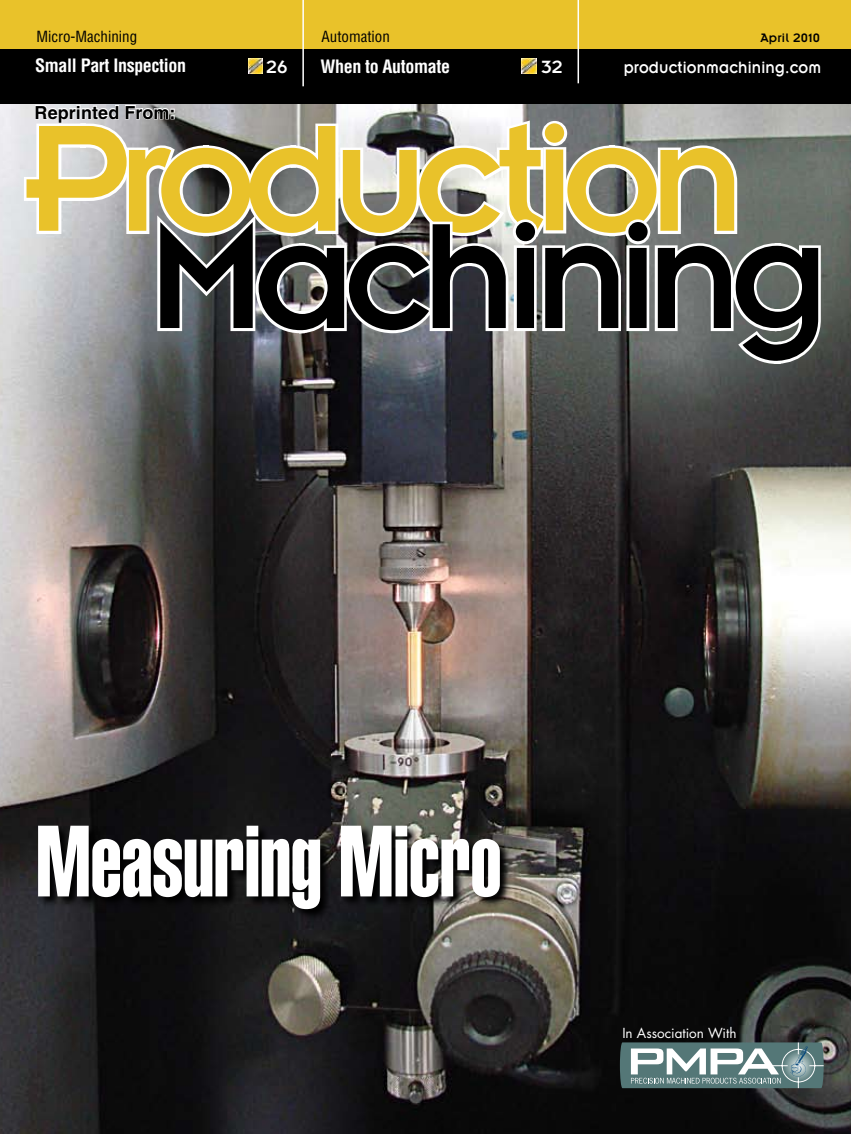
<style>
.page{position:relative;width:851px;height:1134px;background:#fff}
.page>*{position:absolute;margin:0;border:0;box-sizing:border-box;transform-origin:0 0}
.t1{font:99.3px "Helvetica LT Std Extra Comp";color:#fff;scale:.93 1}
.t2{font:19.5px "Insignia LT Std";color:#fff}
.t3{font:700 condensed 18px "Helvetica LT Std";letter-spacing:-.02em;color:#fff}
.t4{font:18px "Insignia LT Std";letter-spacing:.01em;color:#fff;scale:.91 1}
.t5{font:700 18px "Helvetica";letter-spacing:.005em;color:#000}
.t6{font:condensed 15px "Helvetica LT Std";color:#000}
.t7{font:13.5px "Futura Std";color:#fff}
.t8{font:13.5px "Insignia LT Std";letter-spacing:.02em;color:#000}
</style>
<div class="page">
<img style="left:0;top:104px;width:850px;height:1030px">
<div style="left:0;top:49px;width:850px;height:55px;background:#000"></div>
<div style="left:0;top:0;width:850px;height:49px;background:#e9c22a"></div>
<img style="left:248px;top:59px;width:15px;height:14px">
<hr style="left:577px;top:0;width:2px;height:83px;background:#fff">
<hr style="left:302px;top:0;width:2px;height:86px;background:#fff">
<img style="left:521px;top:58px;width:15px;height:15px">
<svg style="left:38px;top:825px;width:473px;height:95px;background:#181818"></svg>
<svg style="left:154px;top:209px;width:666px;height:155px;background:#6e7270"></svg>
<svg style="left:160px;top:222px;width:658px;height:139px;background:#4d4e4f"></svg>
<svg style="left:620px;top:1042px;width:203px;height:46px"></svg>
<div style="left:623px;top:1027px;width:116px;height:15px;background:#070707"></div>
<svg style="left:24px;top:104px;width:716px;height:137px;background:#bbaf7d"></svg>
<p class="t6" style="left:36px;top:27px;width:102px">Micro-Machining</p>
<p class="t6" style="left:321px;top:27px;width:70px">Automation</p>
<p class="t8" style="left:760px;top:31px;width:61px">April 2010</p>
<p class="t2" style="left:541px;top:57px;width:23px">32</p>
<p class="t3" style="left:35px;top:54px;width:152px">Small Part Inspection</p>
<p class="t2" style="left:266px;top:56px;width:23px">26</p>
<p class="t3" style="left:320px;top:55px;width:131px">When to Automate</p>
<p class="t4" style="left:623px;top:58px;width:218px">productionmachining.com</p>
<p class="t5" style="left:35px;top:101px;width:142px">Reprinted From:</p>
<h1 class="t1" style="left:36px;top:801px;width:502px">Measuring Micro</h1>
<p class="t7" style="left:622px;top:1024px;width:116px">In Association With</p>
</div>
